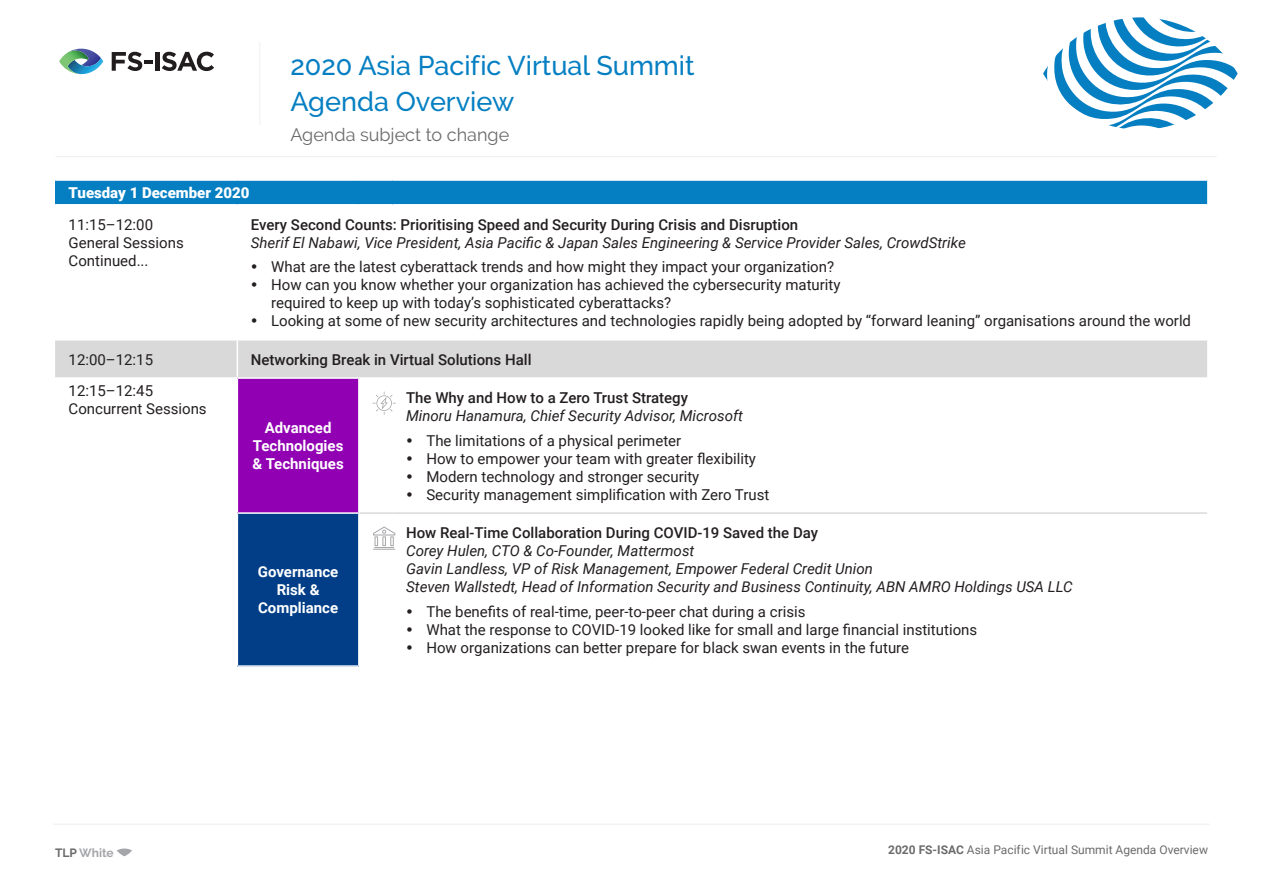
<style>
.page{position:relative;width:1263px;height:893px;background:#fff}
.page>*{position:absolute;margin:0;border:0;box-sizing:border-box;transform-origin:0 0}
.t1{font:500 27px/36px "Raleway";color:#057fc2}
.t2{font:18px "Raleway";color:#6b6b6b}
.Agenda_Time{font:15px/18px "Roboto";color:#231f20}
.Agenda_Speaker{font:italic 15px/18px "Roboto";color:#231f20}
.Agenda_Session_Title{font:500 15px "Roboto";color:#231f20}
.Agenda_Session_Title-2{font:700 15px/18px "Roboto";color:#fff;text-align:center}
.Agenda__Header{font:900 15px "Roboto";color:#fff}
.t3{font:12px "Roboto";color:#6b6b6b}
.t4{font:700 12px "Raleway";color:#a5a6aa}
.s1{color:#6b6b6b}
.s2{font-weight:700}
</style>
<div class="page">
<svg style="left:117px;top:848px;width:15px;height:8px"></svg>
<hr style="left:53px;top:824px;width:1157px;height:1px;background:#efeeed">
<svg style="left:1043px;top:17px;width:195px;height:112px"></svg>
<hr style="left:55px;top:156px;width:1162px;height:1px;background:#efeeed">
<hr style="left:259px;top:42px;width:1px;height:83px;background:#eff0f0">
<svg style="left:112px;top:52px;width:41px;height:19px"></svg>
<hr style="left:155px;top:52px;width:4px;height:19px;background:#211d1f">
<svg style="left:162px;top:52px;width:52px;height:19px"></svg>
<svg style="left:59px;top:49px;width:44px;height:25px"></svg>
<div style="left:55px;top:180px;width:1153px;height:25px;background:#057fc2"></div>
<div style="left:55px;top:341px;width:1152px;height:36px;background:#d9d9d9"></div>
<div style="left:237px;top:378px;width:122px;height:135px;background:#9100b3"></div>
<div style="left:237px;top:513px;width:122px;height:153px;background:#023e87"></div>
<svg style="left:1207px;top:181px;width:1px;height:23px"></svg>
<hr style="left:55px;top:179px;width:182px;height:2px;background:#fff">
<hr style="left:237px;top:179px;width:122px;height:2px;background:#fff">
<hr style="left:359px;top:179px;width:34px;height:2px;background:#fff">
<hr style="left:393px;top:179px;width:815px;height:2px;background:#fff">
<hr style="left:237px;top:341px;width:1px;height:36px;background:#fff">
<hr style="left:237px;top:665px;width:122px;height:2px;background:#fff">
<hr style="left:55px;top:204px;width:182px;height:2px;background:#fff">
<hr style="left:237px;top:204px;width:122px;height:2px;background:#fff">
<hr style="left:359px;top:204px;width:34px;height:2px;background:#fff">
<hr style="left:393px;top:204px;width:815px;height:2px;background:#fff">
<hr style="left:237px;top:377px;width:122px;height:2px;background:#fff">
<hr style="left:237px;top:379px;width:1px;height:133px;background:#fff">
<hr style="left:358px;top:379px;width:2px;height:133px;background:#fff">
<hr style="left:237px;top:512px;width:123px;height:2px;background:#fff">
<hr style="left:237px;top:514px;width:1px;height:151px;background:#fff">
<hr style="left:358px;top:514px;width:2px;height:151px;background:#fff">
<hr style="left:360px;top:512px;width:33px;height:2px;background:#d9d9d9">
<hr style="left:393px;top:512px;width:814px;height:2px;background:#d9d9d9">
<svg style="left:373px;top:392px;width:23px;height:23px"></svg>
<svg style="left:373px;top:527px;width:22px;height:23px"></svg>
<h1 class="t1" style="left:290px;top:48px;width:406px">2020 Asia Pacific Virtual Summit<br>Agenda Overview</h1>
<p class="t2" style="left:290px;top:124px;width:220px">Agenda subject to change</p>
<p class="Agenda__Header" style="left:69px;top:182px;width:182px">Tuesday 1 December 2020</p>
<p class="Agenda_Time" style="left:69px;top:215px;width:86px">11:15–12:00</p>
<p class="Agenda_Time" style="left:69px;top:233px;width:117px">General Sessions<br>Continued...</p>
<p class="Agenda_Session_Title" style="left:251px;top:214px;width:549px">Every Second Counts: Prioritising Speed and Security During Crisis and Disruption</p>
<p class="Agenda_Speaker" style="left:251px;top:233px;width:716px">Sherif El Nabawi, Vice President, Asia Pacific &amp; Japan Sales Engineering &amp; Service Provider Sales, CrowdStrike</p>
<p class="Agenda_Time" style="left:271px;top:257px;width:565px">What are the latest cyberattack trends and how might they impact your organization?</p>
<p class="Agenda_Time" style="left:271px;top:275px;width:571px">How can you know whether your organization has achieved the cybersecurity maturity required to keep up with today’s sophisticated cyberattacks?</p>
<p class="Agenda_Time" style="left:271px;top:311px;width:921px">Looking at some of new security architectures and technologies rapidly being adopted by “forward leaning” organisations around the world</p>
<p class="Agenda_Time" style="left:69px;top:350px;width:86px">12:00–12:15</p>
<p class="Agenda_Session_Title" style="left:251px;top:349px;width:282px">Networking Break in Virtual Solutions Hall</p>
<p class="Agenda_Time" style="left:69px;top:381px;width:86px">12:15–12:45</p>
<p class="Agenda_Time" style="left:69px;top:399px;width:140px">Concurrent Sessions</p>
<p class="Agenda_Session_Title-2" style="left:253px;top:418px;width:93px">Advanced<br>Technologies &amp; Techniques</p>
<p class="Agenda_Session_Title" style="left:406px;top:387px;width:283px">The Why and How to a Zero Trust Strategy</p>
<p class="Agenda_Speaker" style="left:406px;top:406px;width:338px">Minoru Hanamura, Chief Security Advisor, Microsoft</p>
<p class="Agenda_Time" style="left:426px;top:431px;width:256px">The limitations of a physical perimeter</p>
<p class="Agenda_Time" style="left:426px;top:449px;width:331px">How to empower your team with greater flexibility</p>
<p class="Agenda_Time" style="left:426px;top:467px;width:275px">Modern technology and stronger security</p>
<p class="Agenda_Time" style="left:426px;top:485px;width:344px">Security management simplification with Zero Trust</p>
<p class="Agenda_Session_Title-2" style="left:258px;top:562px;width:82px">Governance<br>Risk &amp;<br>Compliance</p>
<p class="Agenda_Session_Title" style="left:406px;top:522px;width:413px">How Real-Time Collaboration During COVID-19 Saved the Day</p>
<p class="Agenda_Speaker" style="left:406px;top:541px;width:668px">Corey Hulen, CTO &amp; Co-Founder, Mattermost<br>Gavin Landless, VP of Risk Management, Empower Federal Credit Union<br>Steven Wallstedt, Head of Information Security and Business Continuity, ABN AMRO Holdings USA LLC</p>
<p class="Agenda_Time" style="left:426px;top:602px;width:381px">The benefits of real-time, peer-to-peer chat during a crisis</p>
<p class="Agenda_Time" style="left:426px;top:620px;width:552px">What the response to COVID-19 looked like for small and large financial institutions</p>
<p class="Agenda_Time" style="left:426px;top:638px;width:484px">How organizations can better prepare for black swan events in the future</p>
<p class="t4" style="left:55px;top:846px;width:60px"><span class="s1">TLP</span> White</p>
<p class="t3" style="left:888px;top:841px;width:321px"><span class="s2">2020 FS-ISAC</span> Asia Pacific Virtual Summit Agenda Overview</p>
</div>
